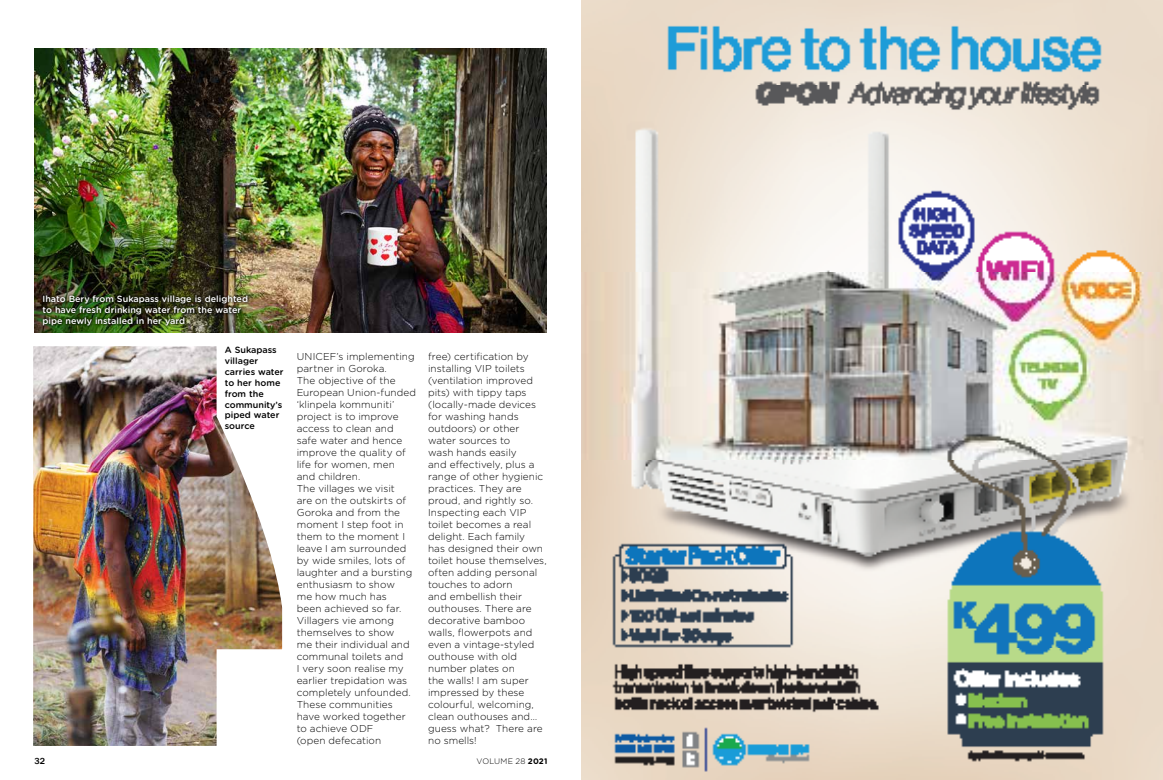
<style>
.page{position:relative;width:1163px;height:780px;background:#fff}
.page>*{position:absolute;margin:0;border:0;box-sizing:border-box;transform-origin:0 0}
.t1{font:300 10px/12px "Gotham Rounded";letter-spacing:.005em;color:#000}
.t2{font:500 9px/10.8px "Gotham Rounded";color:#fff}
.t3{font:500 9px/10.8px "Gotham Rounded";color:#000}
.t4{font:500 9px "Franklin Gothic";color:#000}
.t5{font:300 8px "Gotham Rounded";letter-spacing:.025em;color:#000}
.s1{font-weight:700}
</style>
<div class="page">
<img style="left:581px;top:0;width:581px;height:780px">
<img style="left:34px;top:49px;width:513px;height:284px">
<img style="left:33px;top:346px;width:249px;height:400px">
<div style="left:40px;top:293px;width:210px;height:35px;background:#000;opacity:.6"></div>
<p class="t2" style="left:43px;top:293px;width:207px">Ihato Bery from Sukapass village is delighted to have fresh drinking water from the water pipe newly installed in her yard</p>
<p class="t3" style="left:225px;top:344px;width:60px">A Sukapass villager carries water to her home from the community’s piped water source</p>
<p class="t1" style="left:297px;top:350px;width:121px">UNICEF’s implementing partner in Goroka.<br>The objective of the<br>European Union-funded ‘klinpela kommuniti’ project is to improve access to clean and safe water and hence improve the quality of life for women, men<br>and children.<br>The villages we visit<br>are on the outskirts of<br>Goroka and from the moment I step foot in them to the moment I leave I am surrounded by wide smiles, lots of laughter and a bursting enthusiasm to show<br>me how much has<br>been achieved so far.<br>Villagers vie among themselves to show<br>me their individual and communal toilets and<br>I very soon realise my earlier trepidation was completely unfounded.<br>These communities have worked together to achieve ODF<br>(open defecation</p>
<p class="t1" style="left:428px;top:350px;width:120px">free) certification by installing VIP toilets (ventilation improved pits) with tippy taps (locally-made devices for washing hands outdoors) or other water sources to<br>wash hands easily<br>and effectively, plus a range of other hygienic practices. They are proud, and rightly so.<br>Inspecting each VIP toilet becomes a real delight. Each family<br>has designed their own toilet house themselves, often adding personal touches to adorn<br>and embellish their outhouses. There are decorative bamboo walls, flowerpots and even a vintage-styled outhouse with old number plates on<br>the walls! I am super impressed by these colourful, welcoming, clean outhouses and… guess what? There are no smells!</p>
<p class="t4" style="left:34px;top:755px;width:12px">32</p>
<p class="t5" style="left:476px;top:755px;width:72px">VOLUME 28 <span class="s1">2021</span></p>
</div>
